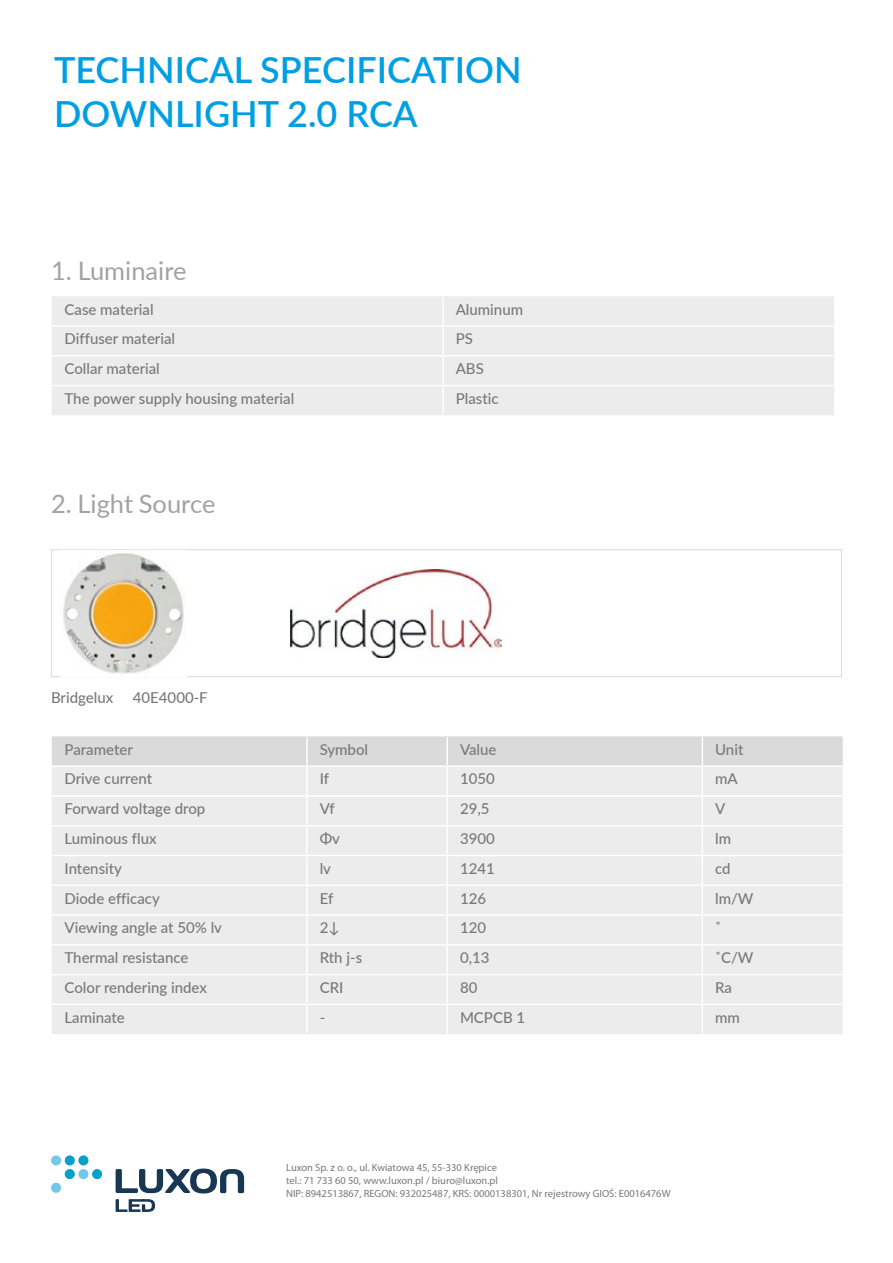
<style>
.page{position:relative;width:893px;height:1263px;background:#fff}
.page>*{position:absolute;margin:0;border:0;box-sizing:border-box;transform-origin:0 0}
.t1{font:600 36px/43.8px "Lato";color:#009fe3}
.t2{font:25.5px "Lato";color:#a2a2a2}
.t3{font:500 15px "Lato";color:#79787b}
.t4{font:10.5px/12.6px "Myriad Pro";color:#79787b}
</style>
<div class="page">
<svg style="left:116px;top:1168px;width:128px;height:25px"></svg>
<div style="left:92px;top:1169px;width:10px;height:10px;background:#06a0ca;border-radius:50%"></div>
<div style="left:78px;top:1169px;width:10px;height:10px;background:#73c7e9;border-radius:50%"></div>
<div style="left:65px;top:1169px;width:10px;height:10px;background:#06a0ca;border-radius:50%"></div>
<div style="left:65px;top:1155px;width:10px;height:10px;background:#06a0ca;border-radius:50%"></div>
<div style="left:78px;top:1155px;width:10px;height:10px;background:#06a0ca;border-radius:50%"></div>
<div style="left:51px;top:1155px;width:10px;height:10px;background:#73c7e9;border-radius:50%"></div>
<div style="left:51px;top:1183px;width:10px;height:10px;background:#73c7e9;border-radius:50%"></div>
<svg style="left:116px;top:1199px;width:39px;height:13px"></svg>
<div style="left:51px;top:549px;width:791px;height:128px;border:1px solid #dadada"></div>
<div style="left:52px;top:296px;width:782px;height:119px;background:#ececec"></div>
<hr style="left:442px;top:297px;width:2px;height:28px;background:#fff">
<hr style="left:442px;top:327px;width:2px;height:28px;background:#fff">
<hr style="left:442px;top:357px;width:2px;height:28px;background:#fff">
<hr style="left:442px;top:386px;width:2px;height:29px;background:#fff">
<hr style="left:53px;top:325px;width:390px;height:2px;background:#fff">
<hr style="left:443px;top:325px;width:390px;height:2px;background:#fff">
<hr style="left:53px;top:355px;width:390px;height:2px;background:#fff">
<hr style="left:443px;top:355px;width:390px;height:2px;background:#fff">
<hr style="left:53px;top:385px;width:390px;height:1px;background:#fff">
<hr style="left:443px;top:385px;width:390px;height:1px;background:#fff">
<svg style="left:52px;top:736px;width:791px;height:297px;background:#ebebeb"></svg>
<img style="left:61px;top:553px;width:125px;height:123px">
<img style="left:290px;top:569px;width:212px;height:88px">
<h1 class="t1" style="left:54px;top:46px;width:469px">TECHNICAL SPECIFICATION<br>DOWNLIGHT 2.0 RCA</h1>
<h2 class="t2" style="left:51px;top:252px;width:137px">1. Luminaire</h2>
<p class="t3" style="left:65px;top:298px;width:91px">Case material</p>
<p class="t3" style="left:456px;top:298px;width:69px">Aluminum</p>
<p class="t3" style="left:65px;top:328px;width:112px">Diffuser material</p>
<p class="t3" style="left:456px;top:328px;width:19px">PS</p>
<p class="t3" style="left:65px;top:358px;width:97px">Collar material</p>
<p class="t3" style="left:456px;top:358px;width:30px">ABS</p>
<p class="t3" style="left:65px;top:388px;width:231px">The power supply housing material</p>
<p class="t3" style="left:456px;top:388px;width:44px">Plastic</p>
<h2 class="t2" style="left:51px;top:486px;width:166px">2. Light Source</h2>
<p class="t3" style="left:51px;top:687px;width:64px">Bridgelux</p>
<p class="t3" style="left:133px;top:687px;width:76px">40E4000-F</p>
<p class="t3" style="left:65px;top:738px;width:70px">Parameter</p>
<p class="t3" style="left:320px;top:738px;width:50px">Symbol</p>
<p class="t3" style="left:460px;top:738px;width:38px">Value</p>
<p class="t3" style="left:715px;top:738px;width:30px">Unit</p>
<p class="t3" style="left:65px;top:768px;width:89px">Drive current</p>
<p class="t3" style="left:320px;top:768px;width:11px">If</p>
<p class="t3" style="left:460px;top:768px;width:36px">1050</p>
<p class="t3" style="left:715px;top:768px;width:24px">mA</p>
<p class="t3" style="left:65px;top:798px;width:142px">Forward voltage drop</p>
<p class="t3" style="left:320px;top:798px;width:17px">Vf</p>
<p class="t3" style="left:460px;top:798px;width:31px">29,5</p>
<p class="t3" style="left:715px;top:798px;width:12px">V</p>
<p class="t3" style="left:65px;top:828px;width:94px">Luminous flux</p>
<p class="t3" style="left:320px;top:828px;width:22px">Φv</p>
<p class="t3" style="left:460px;top:828px;width:36px">3900</p>
<p class="t3" style="left:715px;top:828px;width:17px">lm</p>
<p class="t3" style="left:65px;top:857px;width:59px">Intensity</p>
<p class="t3" style="left:320px;top:857px;width:13px">lv</p>
<p class="t3" style="left:460px;top:857px;width:36px">1241</p>
<p class="t3" style="left:715px;top:857px;width:17px">cd</p>
<p class="t3" style="left:65px;top:887px;width:97px">Diode efficacy</p>
<p class="t3" style="left:320px;top:887px;width:15px">Ef</p>
<p class="t3" style="left:460px;top:887px;width:28px">126</p>
<p class="t3" style="left:715px;top:887px;width:40px">lm/W</p>
<p class="t3" style="left:65px;top:917px;width:159px">Viewing angle at 50% lv</p>
<p class="t3" style="left:320px;top:917px;width:21px">2↓</p>
<p class="t3" style="left:460px;top:917px;width:28px">120</p>
<p class="t3" style="left:715px;top:917px;width:7px">˚</p>
<p class="t3" style="left:65px;top:947px;width:125px">Thermal resistance</p>
<p class="t3" style="left:320px;top:947px;width:44px">Rth j-s</p>
<p class="t3" style="left:460px;top:947px;width:31px">0,13</p>
<p class="t3" style="left:715px;top:947px;width:40px">˚C/W</p>
<p class="t3" style="left:65px;top:976px;width:144px">Color rendering index</p>
<p class="t3" style="left:320px;top:976px;width:25px">CRI</p>
<p class="t3" style="left:460px;top:976px;width:19px">80</p>
<p class="t3" style="left:715px;top:976px;width:18px">Ra</p>
<p class="t3" style="left:65px;top:1006px;width:62px">Laminate</p>
<p class="t3" style="left:320px;top:1006px;width:7px">-</p>
<p class="t3" style="left:460px;top:1006px;width:67px">MCPCB 1</p>
<p class="t3" style="left:715px;top:1006px;width:26px">mm</p>
<p class="t4" style="left:286px;top:1162px;width:386px">Luxon Sp. z o. o., ul. Kwiatowa 45, 55-330 Krępice<br>tel.: 71 733 60 50, www.luxon.pl / biuro@luxon.pl<br>NIP: 8942513867, REGON: 932025487, KRS: 0000138301, Nr rejestrowy GIOŚ: E0016476W</p>
</div>
